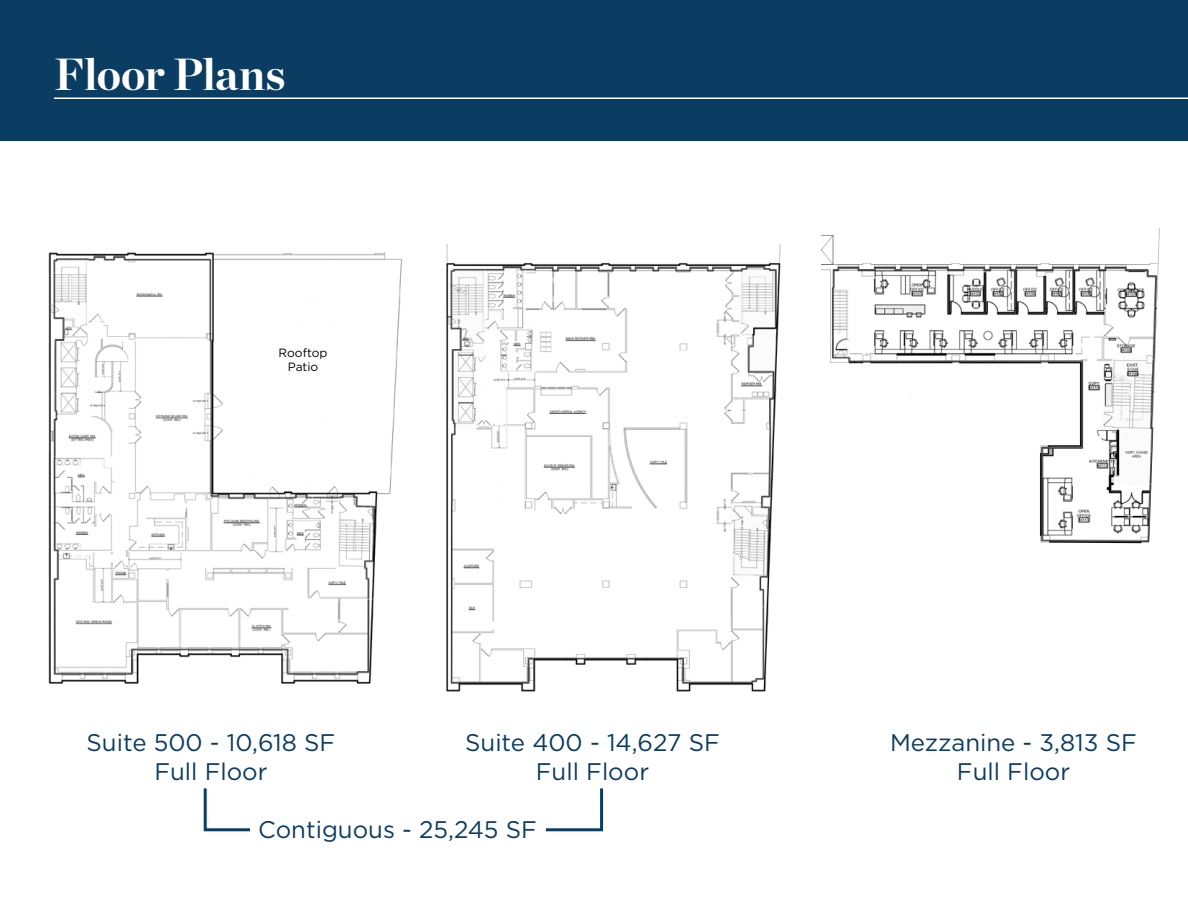
<style>
.page{position:relative;width:1188px;height:918px;background:#fff}
.page>*{position:absolute;margin:0;border:0;box-sizing:border-box;transform-origin:0 0}
.t1{font:700 45px "Chronicle Display";letter-spacing:-.01em;color:#fff}
.t2{font:24px/28.8px "Gotham";color:#0b3c61;text-align:center}
.t3{font:12px/14.4px "Gotham";color:#000;text-align:center}
</style>
<div class="page">
<img style="left:48px;top:252px;width:315px;height:432px">
<div style="left:0;top:0;width:1188px;height:140px;background:#0b3c61"></div>
<hr style="left:54px;top:98px;width:1134px;height:1px;background:#fff">
<img style="left:363px;top:244px;width:459px;height:448px">
<div style="left:204px;top:787px;width:399px;height:44px;border:3px solid #0b3c61"></div>
<div style="left:250px;top:819px;width:296px;height:19px;background:#fff"></div>
<img style="left:822px;top:228px;width:338px;height:316px">
<h1 class="t1" style="left:54px;top:38px;width:233px">Floor Plans</h1>
<p class="t3" style="left:279px;top:345px;width:50px">Rooftop<br>Patio</p>
<p class="t2" style="left:87px;top:728px;width:250px">Suite 500 - 10,618 SF<br>Full Floor</p>
<p class="t2" style="left:465px;top:728px;width:256px">Suite 400 - 14,627 SF<br>Full Floor</p>
<p class="t2" style="left:258px;top:814px;width:280px">Contiguous - 25,245 SF</p>
<p class="t2" style="left:890px;top:728px;width:248px">Mezzanine - 3,813 SF<br>Full Floor</p>
</div>
